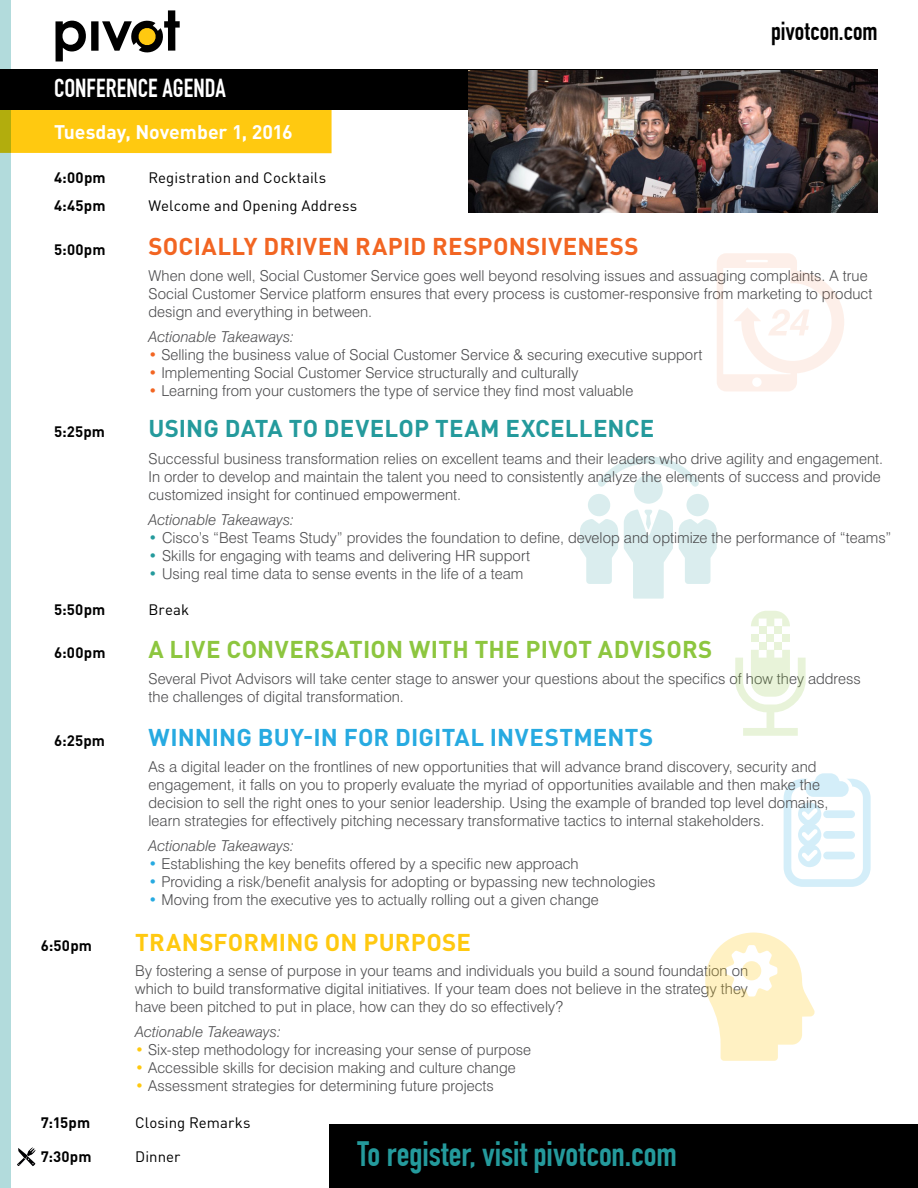
<style>
.page{position:relative;width:918px;height:1188px;background:#fff}
.page>*{position:absolute;margin:0;border:0;box-sizing:border-box;transform-origin:0 0}
.t1{font:700 34.5px "DIN Condensed";color:#249a9c}
.t2{font:700 25.5px "DIN Condensed";color:#fff}
.t3{font:700 25.5px "DIN Condensed";letter-spacing:.005em;color:#000}
.t4{font:700 24px "DINOT";letter-spacing:.01em;color:#8dc63f}
.t5{font:700 24px "DINOT";letter-spacing:.005em;color:#27aae1}
.t6{font:700 24px "DINOT";letter-spacing:.01em;color:#f26522}
.t7{font:700 24px "DINOT";letter-spacing:.005em;color:#249a9c}
.t8{font:700 24px "DINOT";letter-spacing:.01em;color:#ffc910}
.t9{font:700 19.5px "DINOT";letter-spacing:-.005em;color:#fff}
.t10{font:300 15px/18px "Swiss 721 BT";letter-spacing:.005em;color:#4d4d4f}
.t11{font:italic 300 15px "Swiss 721 BT";letter-spacing:.005em;color:#4d4d4f}
.t12{font:15px "DINOT";letter-spacing:.005em;color:#000}
.t13{font:700 15px "DINOT";letter-spacing:.01em;color:#000}
.s1{color:#f26522}
.s2{color:#249a9c}
.s3{color:#27aae1}
.s4{color:#ffc910}
</style>
<div class="page">
<div style="left:0;top:98px;width:332px;height:55px;background:#ffc910"></div>
<div style="left:0;top:69px;width:878px;height:41px;background:#000"></div>
<svg style="left:598px;top:456px;width:101px;height:31px"></svg>
<div style="left:686px;top:494px;width:23px;height:22px;background:#daedee;border-radius:50%"></div>
<svg style="left:679px;top:519px;width:38px;height:65px"></svg>
<div style="left:588px;top:494px;width:22px;height:22px;background:#daedee;border-radius:50%"></div>
<svg style="left:580px;top:519px;width:38px;height:65px"></svg>
<div style="left:634px;top:475px;width:29px;height:29px;background:#daedee;border-radius:50%"></div>
<svg style="left:624px;top:509px;width:49px;height:90px"></svg>
<svg style="left:784px;top:773px;width:87px;height:114px"></svg>
<svg style="left:0;top:0;width:11px;height:1188px;background:#abd1cc"></svg>
<svg style="left:56px;top:21px;width:30px;height:41px"></svg>
<div style="left:91px;top:21px;width:8px;height:30px;background:#000"></div>
<svg style="left:102px;top:10px;width:78px;height:43px"></svg>
<svg style="left:717px;top:253px;width:127px;height:139px"></svg>
<img style="left:469px;top:70px;width:409px;height:142px">
<svg style="left:705px;top:932px;width:110px;height:129px"></svg>
<svg style="left:17px;top:1147px;width:19px;height:19px"></svg>
<div style="left:329px;top:1124px;width:589px;height:64px;background:#000"></div>
<div style="left:767px;top:634px;width:7px;height:8px;background:#e8f3d9"></div>
<div style="left:782px;top:634px;width:8px;height:8px;background:#e8f3d9"></div>
<div style="left:751px;top:634px;width:8px;height:8px;background:#e8f3d9"></div>
<svg style="left:735px;top:650px;width:71px;height:86px"></svg>
<div style="left:759px;top:626px;width:8px;height:8px;background:#e8f3d9"></div>
<div style="left:759px;top:642px;width:8px;height:8px;background:#e8f3d9"></div>
<svg style="left:751px;top:611px;width:39px;height:15px"></svg>
<div style="left:774px;top:626px;width:8px;height:8px;background:#e8f3d9"></div>
<div style="left:774px;top:642px;width:8px;height:8px;background:#e8f3d9"></div>
<h2 class="t2" style="left:54px;top:73px;width:173px">CONFERENCE AGENDA</h2>
<h3 class="t9" style="left:54px;top:119px;width:240px">Tuesday, November 1, 2016</h3>
<p class="t13" style="left:54px;top:167px;width:53px">4:00pm</p>
<p class="t12" style="left:148px;top:168px;width:179px">Registration and Cocktails</p>
<p class="t13" style="left:54px;top:196px;width:53px">4:45pm</p>
<p class="t12" style="left:148px;top:196px;width:210px">Welcome and Opening Address</p>
<h2 class="t3" style="left:771px;top:16px;width:108px">pivotcon.com</h2>
<p class="t13" style="left:54px;top:240px;width:53px">5:00pm</p>
<h3 class="t6" style="left:148px;top:231px;width:492px">SOCIALLY DRIVEN RAPID RESPONSIVENESS</h3>
<p class="t10" style="left:148px;top:266px;width:726px">When done well, Social Customer Service goes well beyond resolving issues and assuaging complaints. A true<br>Social Customer Service platform ensures that every process is customer-responsive from marketing to product design and everything in between.</p>
<p class="t11" style="left:148px;top:327px;width:147px">Actionable Takeaways:</p>
<p class="t10" style="left:148px;top:345px;width:556px"><span class="s1">•</span> Selling the business value of Social Customer Service &amp; securing executive support</p>
<p class="t10" style="left:148px;top:363px;width:431px"><span class="s1">•</span> Implementing Social Customer Service structurally and culturally</p>
<p class="t10" style="left:148px;top:381px;width:486px"><span class="s1">•</span> Learning from your customers the type of service they find most valuable</p>
<p class="t13" style="left:54px;top:422px;width:53px">5:25pm</p>
<h3 class="t7" style="left:148px;top:413px;width:507px">USING DATA TO DEVELOP TEAM EXCELLENCE</h3>
<p class="t10" style="left:148px;top:450px;width:736px">Successful business transformation relies on excellent teams and their leaders who drive agility and engagement.<br>In order to develop and maintain the talent you need to consistently analyze the elements of success and provide customized insight for continued empowerment.</p>
<p class="t11" style="left:148px;top:510px;width:147px">Actionable Takeaways:</p>
<p class="t10" style="left:148px;top:528px;width:744px"><span class="s2">•</span> Cisco’s “Best Teams Study” provides the foundation to define, develop and optimize the performance of “teams”</p>
<p class="t10" style="left:148px;top:546px;width:383px"><span class="s2">•</span> Skills for engaging with teams and delivering HR support</p>
<p class="t10" style="left:148px;top:564px;width:376px"><span class="s2">•</span> Using real time data to sense events in the life of a team</p>
<p class="t13" style="left:54px;top:599px;width:53px">5:50pm</p>
<p class="t12" style="left:149px;top:600px;width:42px">Break</p>
<p class="t13" style="left:54px;top:643px;width:53px">6:00pm</p>
<h3 class="t4" style="left:148px;top:634px;width:565px">A LIVE CONVERSATION WITH THE PIVOT ADVISORS</h3>
<p class="t10" style="left:148px;top:669px;width:714px">Several Pivot Advisors will take center stage to answer your questions about the specifics of how they address the challenges of digital transformation.</p>
<p class="t13" style="left:54px;top:731px;width:53px">6:25pm</p>
<h3 class="t5" style="left:148px;top:722px;width:506px">WINNING BUY-IN FOR DIGITAL INVESTMENTS</h3>
<p class="t10" style="left:148px;top:757px;width:682px">As a digital leader on the frontlines of new opportunities that will advance brand discovery, security and engagement, it falls on you to properly evaluate the myriad of opportunities available and then make the decision to sell the right ones to your senior leadership. Using the example of branded top level domains, learn strategies for effectively pitching necessary transformative tactics to internal stakeholders.</p>
<p class="t11" style="left:148px;top:836px;width:147px">Actionable Takeaways:</p>
<p class="t10" style="left:148px;top:854px;width:432px"><span class="s3">•</span> Establishing the key benefits offered by a specific new approach</p>
<p class="t10" style="left:148px;top:872px;width:509px"><span class="s3">•</span> Providing a risk/benefit analysis for adopting or bypassing new technologies</p>
<p class="t10" style="left:148px;top:890px;width:452px"><span class="s3">•</span> Moving from the executive yes to actually rolling out a given change</p>
<p class="t13" style="left:41px;top:936px;width:53px">6:50pm</p>
<h3 class="t8" style="left:135px;top:926px;width:337px">TRANSFORMING ON PURPOSE</h3>
<p class="t10" style="left:135px;top:962px;width:615px;text-align:justify">By fostering a sense of purpose in your teams and individuals you build a sound foundation on which to build transformative digital initiatives. If your team does not believe in the strategy they have been pitched to put in place, how can they do so effectively?</p>
<p class="t11" style="left:135px;top:1023px;width:147px">Actionable Takeaways:</p>
<p class="t10" style="left:135px;top:1041px;width:397px"><span class="s4">•</span> Six-step methodology for increasing your sense of purpose</p>
<p class="t10" style="left:135px;top:1059px;width:382px"><span class="s4">•</span> Accessible skills for decision making and culture change</p>
<p class="t10" style="left:135px;top:1077px;width:360px"><span class="s4">•</span> Assessment strategies for determining future projects</p>
<p class="t13" style="left:41px;top:1113px;width:51px">7:15pm</p>
<p class="t12" style="left:135px;top:1113px;width:117px">Closing Remarks</p>
<p class="t13" style="left:41px;top:1147px;width:52px">7:30pm</p>
<p class="t12" style="left:135px;top:1148px;width:47px">Dinner</p>
<h1 class="t1" style="left:357px;top:1134px;width:321px">To register, visit pivotcon.com</h1>
</div>
